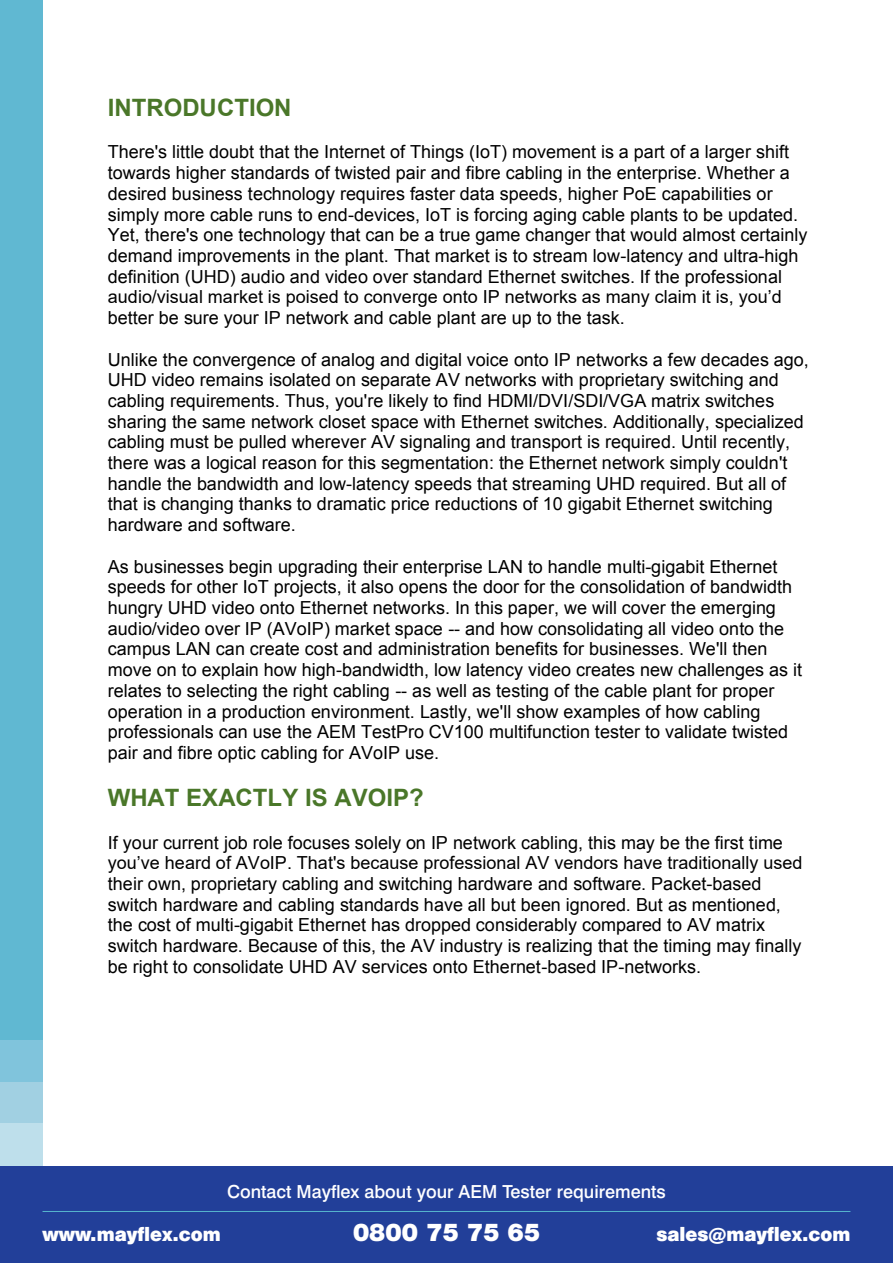
<style>
.page{position:relative;width:893px;height:1263px;background:#fff}
.page>*{position:absolute;margin:0;border:0;box-sizing:border-box;transform-origin:0 0}
.t1{font:700 24px "Arial";color:#4a7729}
.t2{font:22.5px "Swiss 721 BT Black No 2";color:#fff}
.t3{font:18px/20.7px "Arial";color:#000}
.t4{font:500 18px "Swiss 721 BT";color:#fff}
.t5{font:18px "Swiss 721 BT Black No 2";color:#fff}
.s1{font-style:inherit}
</style>
<div class="page">
<div style="left:0;top:1082px;width:43px;height:42px;background:#a1d0e2"></div>
<div style="left:0;top:1124px;width:43px;height:42px;background:#bedfeb"></div>
<div style="left:0;top:1040px;width:43px;height:42px;background:#80c4dc"></div>
<div style="left:0;top:0;width:43px;height:1040px;background:#60b8d2"></div>
<div style="left:0;top:1166px;width:893px;height:97px;background:#223f99"></div>
<hr style="left:43px;top:1211px;width:807px;height:1px;background:#57b6ce">
<h1 class="t1" style="left:108px;top:92px;width:185px">INTRODUCTION</h1>
<p class="t3" style="left:108px;top:142px;width:701px">There's little doubt that the Internet of Things (IoT) movement is a part of a larger shift towards higher standards of twisted pair and <span class="s1">fibre</span> cabling in the enterprise. Whether a desired business technology requires faster data speeds, higher PoE capabilities or simply more cable runs to end-devices, IoT is forcing aging cable plants to be updated.<br>Yet, there's one technology that can be a true game changer that would almost certainly demand improvements in the plant. That market is to stream low-latency and ultra-high definition (UHD) audio and video over standard Ethernet switches. If the professional audio/visual market is poised to converge onto IP networks as many claim it is, you’d better be sure your IP network and cable plant are up to the task.</p>
<p class="t3" style="left:108px;top:349px;width:703px">Unlike the convergence of analog and digital voice onto IP networks a few decades ago, UHD video remains isolated on separate AV networks with proprietary switching and cabling requirements. Thus, you're likely to find HDMI/DVI/SDI/VGA matrix switches sharing the same network closet space with Ethernet switches. Additionally, specialized cabling must be pulled wherever AV signaling and transport is required. Until recently, there was a logical reason for this segmentation: the Ethernet network simply couldn't handle the bandwidth and low-latency speeds that streaming UHD required. But all of that is changing thanks to dramatic price reductions of 10 gigabit Ethernet switching hardware and software.</p>
<p class="t3" style="left:108px;top:556px;width:696px">As businesses begin upgrading their enterprise LAN to handle multi-gigabit Ethernet speeds for other IoT projects, it also opens the door for the consolidation of bandwidth hungry UHD video onto Ethernet networks. In this paper, we will cover the emerging audio/video over IP (AVoIP) market space -- and how consolidating all video onto the campus LAN can create cost and administration benefits for businesses. We'll then move on to explain how high-bandwidth, low latency video creates new challenges as it relates to selecting the right cabling -- as well as testing of the cable plant for proper operation in a production environment. Lastly, we'll show examples of how cabling professionals can use the AEM TestPro CV100 multifunction tester to validate twisted pair and <span class="s1">fibre</span> optic cabling for AVoIP use.</p>
<h1 class="t1" style="left:108px;top:782px;width:317px">WHAT EXACTLY IS AVOIP?</h1>
<p class="t3" style="left:108px;top:832px;width:696px">If your current job role focuses solely on IP network cabling, this may be the first time you’ve heard of AVoIP. That's because professional AV vendors have traditionally used their own, proprietary cabling and switching hardware and software. Packet-based switch hardware and cabling standards have all but been ignored. But as mentioned, the cost of multi-gigabit Ethernet has dropped considerably compared to AV matrix switch hardware. Because of this, the AV industry is realizing that the timing may finally be right to consolidate UHD AV services onto Ethernet-based IP-networks.</p>
<p class="t4" style="left:227px;top:1181px;width:440px">Contact Mayflex about your AEM Tester requirements</p>
<p class="t5" style="left:43px;top:1221px;width:180px">www.mayflex.com</p>
<p class="t2" style="left:353px;top:1217px;width:188px">0800 75 75 65</p>
<p class="t5" style="left:656px;top:1221px;width:195px">sales@mayflex.com</p>
</div>
